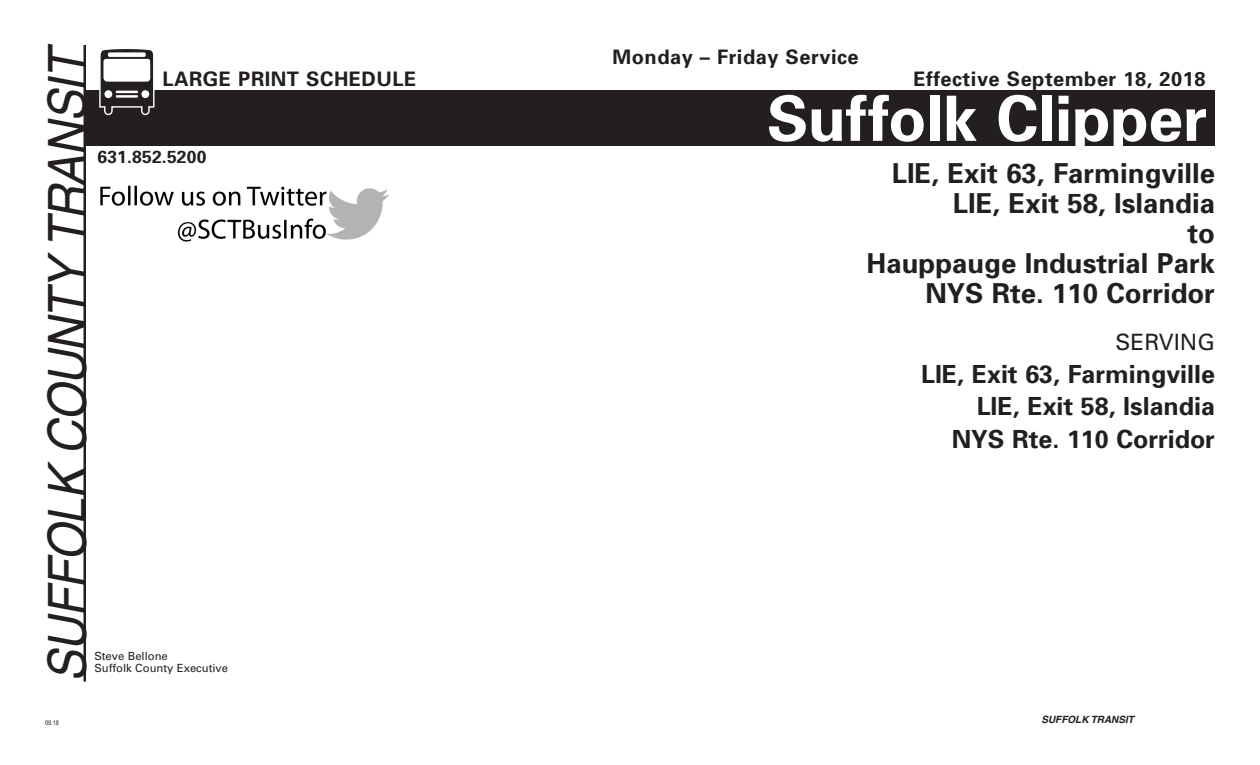
<style>
.page{position:relative;width:1260px;height:765px;background:#fff}
.page>*{position:absolute;margin:0;border:0;box-sizing:border-box;transform-origin:0 0}
.t1{font:700 62.5px "Univers";letter-spacing:-.005em;color:#fff}
.t2{font:italic 52.5px "Helvetica";color:#231f20;scale:.9 1}
.lrg_prnt_pg1_Route_t{font:700 27.5px/30px "Univers";color:#231f20;text-align:right}
.lrg_prnt_pg1_Towns{font:700 25px "Univers";color:#231f20}
.lrg_prnt_pg1_Serving{font:22.5px "Univers";color:#231f20}
.t3{font:700 20px "Univers";letter-spacing:.025em;color:#231f20}
.t4{font:700 17.5px "Univers";letter-spacing:.01em;color:#231f20}
.t5{font:11.25px "Univers";color:#231f20}
.t6{font:italic 700 10px "Helvetica";color:#231f20}
.t7{font:condensed 6.25px "Helvetica";color:#231f20}
</style>
<div class="page">
<hr style="left:83px;top:45px;width:3px;height:637px;background:#231f20">
<div style="left:85px;top:90px;width:1130px;height:56px;background:#231f20"></div>
<svg style="left:99px;top:49px;width:56px;height:66px"></svg>
<div style="left:104px;top:90px;width:8px;height:8px;background:#fff;border-radius:50%"></div>
<img style="left:100px;top:185px;width:289px;height:57px">
<p class="t2" style="left:37px;top:682px;width:710px;rotate:-90deg">SUFFOLK COUNTY TRANSIT</p>
<p class="t3" style="left:162px;top:66px;width:255px">LARGE PRINT SCHEDULE</p>
<p class="t4" style="left:98px;top:145px;width:110px">631.852.5200</p>
<p class="t5" style="left:94px;top:649px;width:75px">Steve Bellone</p>
<p class="t5" style="left:94px;top:661px;width:135px">Suffolk County Executive</p>
<p class="t7" style="left:45px;top:719px;width:16px">09.18</p>
<p class="t3" style="left:613px;top:44px;width:248px">Monday – Friday Service</p>
<p class="t3" style="left:913px;top:66px;width:293px">Effective September 18, 2018</p>
<p class="t1" style="left:767px;top:78px;width:442px">Suffolk Clipper</p>
<p class="lrg_prnt_pg1_Route_t" style="left:867px;top:157px;width:350px">LIE, Exit 63, Farmingville<br>LIE, Exit 58, Islandia<br>to<br>Hauppauge Industrial Park<br>NYS Rte. 110 Corridor</p>
<p class="lrg_prnt_pg1_Serving" style="left:1116px;top:328px;width:101px">SERVING</p>
<p class="lrg_prnt_pg1_Towns" style="left:921px;top:358px;width:295px">LIE, Exit 63, Farmingville</p>
<p class="lrg_prnt_pg1_Towns" style="left:977px;top:390px;width:240px">LIE, Exit 58, Islandia</p>
<p class="lrg_prnt_pg1_Towns" style="left:952px;top:423px;width:265px">NYS Rte. 110 Corridor</p>
<p class="t6" style="left:1041px;top:714px;width:94px">SUFFOLK TRANSIT</p>
</div>
